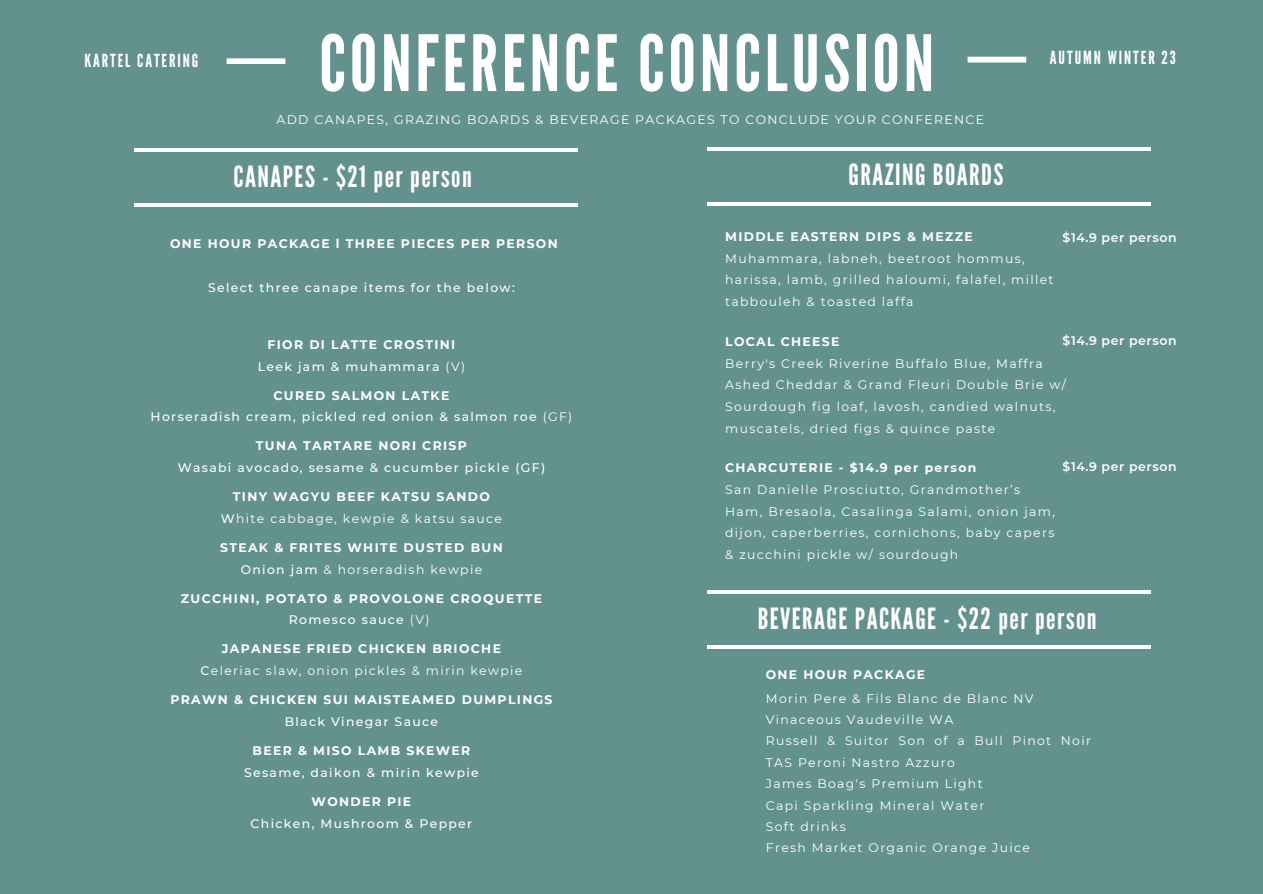
<style>
.page{position:relative;width:1263px;height:894px;background:#fff}
.page>*{position:absolute;margin:0;border:0;box-sizing:border-box;transform-origin:0 0}
.t1{font:77.25px "League Gothic";letter-spacing:.05em;color:#fff}
.t2{font:29.1px "League Gothic";letter-spacing:.05em;color:#fff}
.t3{font:18px "League Gothic";letter-spacing:.105em;color:#fff}
.t4{font:12.45px/21.8px "Montserrat";letter-spacing:.11em;color:#fff}
.t5{font:700 12.45px "Montserrat";letter-spacing:.11em;color:#fff}
.t6{font:500 12.45px "Montserrat";letter-spacing:.11em;color:#fff}
.t7{font:600 12.45px "Montserrat";letter-spacing:.05em;color:#fff}
.s1{font-weight:400}
.s2{font-weight:500}
</style>
<div class="page">
<div style="left:0;top:0;width:1263px;height:893px;background:#63928e"></div>
<div style="left:227px;top:58px;width:58px;height:6px;background:#fff"></div>
<div style="left:968px;top:57px;width:58px;height:5px;background:#fff"></div>
<hr style="left:708px;top:590px;width:443px;height:3px;background:#fff">
<hr style="left:708px;top:645px;width:443px;height:3px;background:#fff">
<hr style="left:135px;top:148px;width:443px;height:4px;background:#fff">
<hr style="left:135px;top:203px;width:443px;height:4px;background:#fff">
<hr style="left:708px;top:147px;width:443px;height:3px;background:#fff">
<hr style="left:708px;top:202px;width:443px;height:3px;background:#fff">
<p class="t1" style="left:319px;top:19px;width:616px">CONFERENCE CONCLUSION</p>
<p class="t3" style="left:85px;top:50px;width:115px">KARTEL CATERING</p>
<p class="t3" style="left:1050px;top:47px;width:128px">AUTUMN WINTER 23</p>
<p class="t4" style="left:276px;top:108px;width:709px">ADD CANAPES, GRAZING BOARDS &amp; BEVERAGE PACKAGES TO CONCLUDE YOUR CONFERENCE</p>
<p class="t2" style="left:234px;top:159px;width:240px">CANAPES - $21 per person</p>
<p class="t5" style="left:170px;top:236px;width:389px">ONE HOUR PACKAGE l THREE PIECES PER PERSON</p>
<p class="t6" style="left:208px;top:279px;width:308px">Select three canape items for the below:</p>
<p class="t5" style="left:268px;top:337px;width:189px">FIOR DI LATTE CROSTINI</p>
<p class="t6" style="left:258px;top:359px;width:209px">Leek jam &amp; muhammara <span class="s1">(V)</span></p>
<p class="t5" style="left:274px;top:387px;width:177px">CURED SALMON LATKE</p>
<p class="t6" style="left:151px;top:409px;width:423px">Horseradish cream, pickled red onion &amp; salmon roe <span class="s1">(GF)</span></p>
<p class="t5" style="left:256px;top:438px;width:212px">TUNA TARTARE NORI CRISP</p>
<p class="t6" style="left:178px;top:460px;width:369px">Wasabi avocado, sesame &amp; cucumber pickle (GF)</p>
<p class="t5" style="left:233px;top:488px;width:259px">TINY WAGYU BEEF KATSU SANDO</p>
<p class="t4" style="left:221px;top:507px;width:283px"><span class="s2">W</span>hite cabbage, kewpie &amp; katsu sauce</p>
<p class="t5" style="left:220px;top:540px;width:284px">STEAK &amp; FRITES WHITE DUSTED BUN</p>
<p class="t4" style="left:241px;top:558px;width:243px"><span class="s2">Onion jam</span> &amp; horseradish kewpie</p>
<p class="t5" style="left:181px;top:590px;width:363px">ZUCCHINI, POTATO &amp; PROVOLONE CROQUETTE</p>
<p class="t6" style="left:289px;top:612px;width:142px">Romesco sauce <span class="s1">(V)</span></p>
<p class="t5" style="left:222px;top:641px;width:281px">JAPANESE FRIED CHICKEN BRIOCHE</p>
<p class="t4" style="left:201px;top:659px;width:323px"><span class="s2">C</span>eleriac slaw, onion pickles &amp; mirin kewpie</p>
<p class="t5" style="left:170px;top:691px;width:384px">PRAWN &amp; CHICKEN SUI MAISTEAMED DUMPLINGS</p>
<p class="t6" style="left:285px;top:713px;width:155px">Black Vinegar Sauce</p>
<p class="t5" style="left:253px;top:742px;width:219px">BEER &amp; MISO LAMB SKEWER</p>
<p class="t6" style="left:244px;top:764px;width:236px">Sesame, daikon &amp; mirin kewpie</p>
<p class="t5" style="left:312px;top:794px;width:101px">WONDER PIE</p>
<p class="t6" style="left:251px;top:815px;width:223px">Chicken, Mushroom &amp; Pepper</p>
<p class="t2" style="left:848px;top:158px;width:156px">GRAZING BOARDS</p>
<p class="t5" style="left:725px;top:229px;width:249px">MIDDLE EASTERN DIPS &amp; MEZZE</p>
<p class="t4" style="left:725px;top:247px;width:330px">Muhammara, labneh, beetroot hommus, harissa, lamb, grilled haloumi, falafel, millet tabbouleh &amp; toasted laffa</p>
<p class="t7" style="left:1062px;top:230px;width:116px">$14.9 per person</p>
<p class="t7" style="left:1062px;top:333px;width:116px">$14.9 per person</p>
<p class="t5" style="left:725px;top:333px;width:116px">LOCAL CHEESE</p>
<p class="t4" style="left:725px;top:352px;width:342px">Berry's Creek Riverine Buffalo Blue, Maffra Ashed Cheddar &amp; Grand Fleuri Double Brie w/ Sourdough fig loaf, lavosh, candied walnuts, muscatels, dried figs &amp; quince paste</p>
<p class="t5" style="left:725px;top:460px;width:253px">CHARCUTERIE - $14.9 per person</p>
<p class="t4" style="left:725px;top:478px;width:331px">San Danielle Prosciutto, Grandmother’s Ham, Bresaola, Casalinga Salami, onion jam, dijon, caperberries, cornichons, baby capers &amp; zucchini pickle w/ sourdough</p>
<p class="t7" style="left:1062px;top:459px;width:116px">$14.9 per person</p>
<p class="t2" style="left:758px;top:601px;width:340px">BEVERAGE PACKAGE - $22 per person</p>
<p class="t5" style="left:766px;top:666px;width:161px">ONE HOUR PACKAGE</p>
<p class="t4" style="left:766px;top:687px;width:269px">Morin Pere &amp; Fils Blanc de Blanc NV</p>
<p class="t4" style="left:766px;top:708px;width:189px">Vinaceous Vaudeville WA</p>
<p class="t4" style="left:766px;top:730px;width:327px;line-height:21.3px">Russell &amp; Suitor Son of a Bull Pinot Noir<br>TAS Peroni Nastro Azzuro</p>
<p class="t4" style="left:766px;top:772px;width:218px">James Boag's Premium Light</p>
<p class="t4" style="left:766px;top:794px;width:220px">Capi Sparkling Mineral Water</p>
<p class="t4" style="left:766px;top:815px;width:81px">Soft drinks</p>
<p class="t4" style="left:766px;top:836px;width:266px">Fresh Market Organic Orange Juice</p>
</div>
